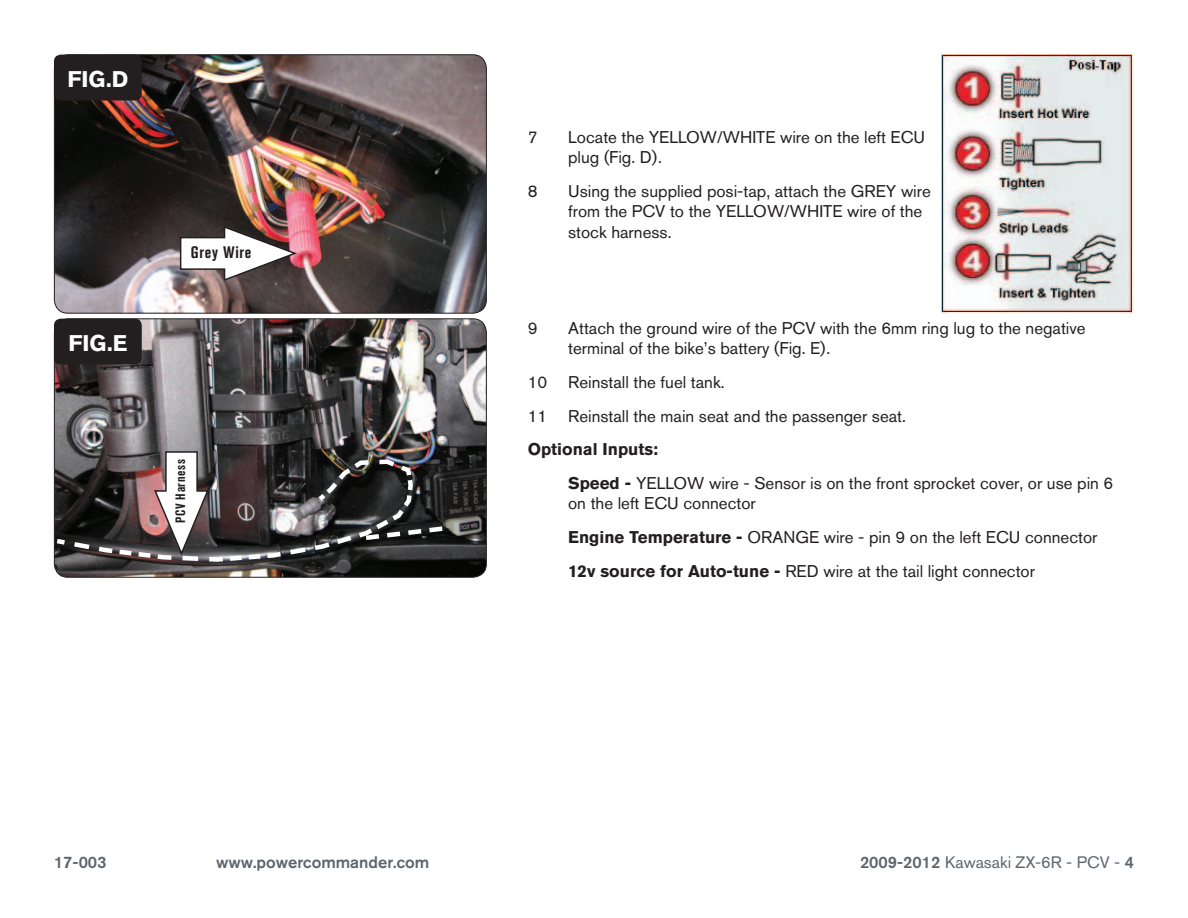
<style>
.page{position:relative;width:1188px;height:918px;background:#fff}
.page>*{position:absolute;margin:0;border:0;box-sizing:border-box;transform-origin:0 0}
.t1{font:700 22.5px "Akzidenz Grotesk BQ";color:#fff}
.Bodycopy{font:16.8px/20.2px "Akzidenz Grotesk BQ";color:#231f20}
.Bodycopy-2{font:700 16.8px "Akzidenz Grotesk BQ";color:#231f20}
.t2{font:500 16.5px "Akzidenz Grotesk BQ";color:#5e656c}
.t3{font:16.5px "Akzidenz Grotesk BQ";color:#5e656c}
.Callouts{font:700 condensed 16.5px "Akzidenz Grotesk BQ";letter-spacing:.04em;color:#231f20}
.Callouts-2{font:700 condensed 13.5px "Akzidenz Grotesk BQ";letter-spacing:.04em;color:#231f20}
.s1{font-weight:700}
.s2{font-weight:500}
</style>
<div class="page">
<img style="left:54px;top:55px;width:431px;height:257px">
<div style="left:54px;top:54px;width:433px;height:260px;border:1px solid #231f20;border-radius:14px"></div>
<div style="left:54px;top:55px;width:88px;height:46px;background:#231f20;border-radius:7px"></div>
<img style="left:54px;top:319px;width:431px;height:258px">
<div style="left:54px;top:318px;width:433px;height:260px;border:1px solid #231f20;border-radius:14px"></div>
<div style="left:54px;top:319px;width:88px;height:46px;background:#231f20;border-radius:7px"></div>
<img style="left:179px;top:225px;width:120px;height:57px">
<img style="left:942px;top:54px;width:191px;height:260px">
<img style="left:53px;top:450px;width:394px;height:114px">
<p class="t1" style="left:67px;top:66px;width:62px">FIG.D</p>
<p class="t1" style="left:68px;top:330px;width:61px">FIG.E</p>
<p class="Callouts" style="left:191px;top:243px;width:62px">Grey Wire</p>
<p class="Callouts-2" style="left:173px;top:523px;width:65px;rotate:-90deg">PCV Harness</p>
<p class="Bodycopy" style="left:528px;top:127px;width:11px">7</p>
<p class="Bodycopy" style="left:568px;top:127px;width:359px">Locate the YELLOW/WHITE wire on the left ECU plug (Fig. D).</p>
<p class="Bodycopy" style="left:528px;top:181px;width:11px">8</p>
<p class="Bodycopy" style="left:568px;top:181px;width:364px">Using the supplied posi-tap, attach the GREY wire from the PCV to the YELLOW/WHITE wire of the stock harness.</p>
<p class="Bodycopy" style="left:528px;top:318px;width:11px">9</p>
<p class="Bodycopy" style="left:568px;top:318px;width:519px">Attach the ground wire of the PCV with the 6mm ring lug to the negative terminal of the bike’s battery (Fig. E).</p>
<p class="Bodycopy" style="left:528px;top:372px;width:198px">10 Reinstall the fuel tank.</p>
<p class="Bodycopy" style="left:528px;top:405px;width:380px">11 Reinstall the main seat and the passenger seat.</p>
<p class="Bodycopy-2" style="left:528px;top:440px;width:132px">Optional Inputs:</p>
<p class="Bodycopy" style="left:568px;top:473px;width:547px"><span class="s1">Speed -</span> YELLOW wire - Sensor is on the front sprocket cover, or use pin 6 on the left ECU connector</p>
<p class="Bodycopy" style="left:568px;top:527px;width:531px"><span class="s1">Engine Temperature -</span> ORANGE wire - pin 9 on the left ECU connector</p>
<p class="Bodycopy" style="left:568px;top:561px;width:468px"><span class="s1">12v source for Auto-tune -</span> RED wire at the tail light connector</p>
<p class="t2" style="left:54px;top:852px;width:54px">17-003</p>
<p class="t2" style="left:216px;top:852px;width:215px">www.powercommander.com</p>
<p class="t3" style="left:860px;top:852px;width:275px"><span class="s2">2009-2012</span> Kawasaki ZX-6R - PCV - <span class="s2">4</span></p>
</div>
